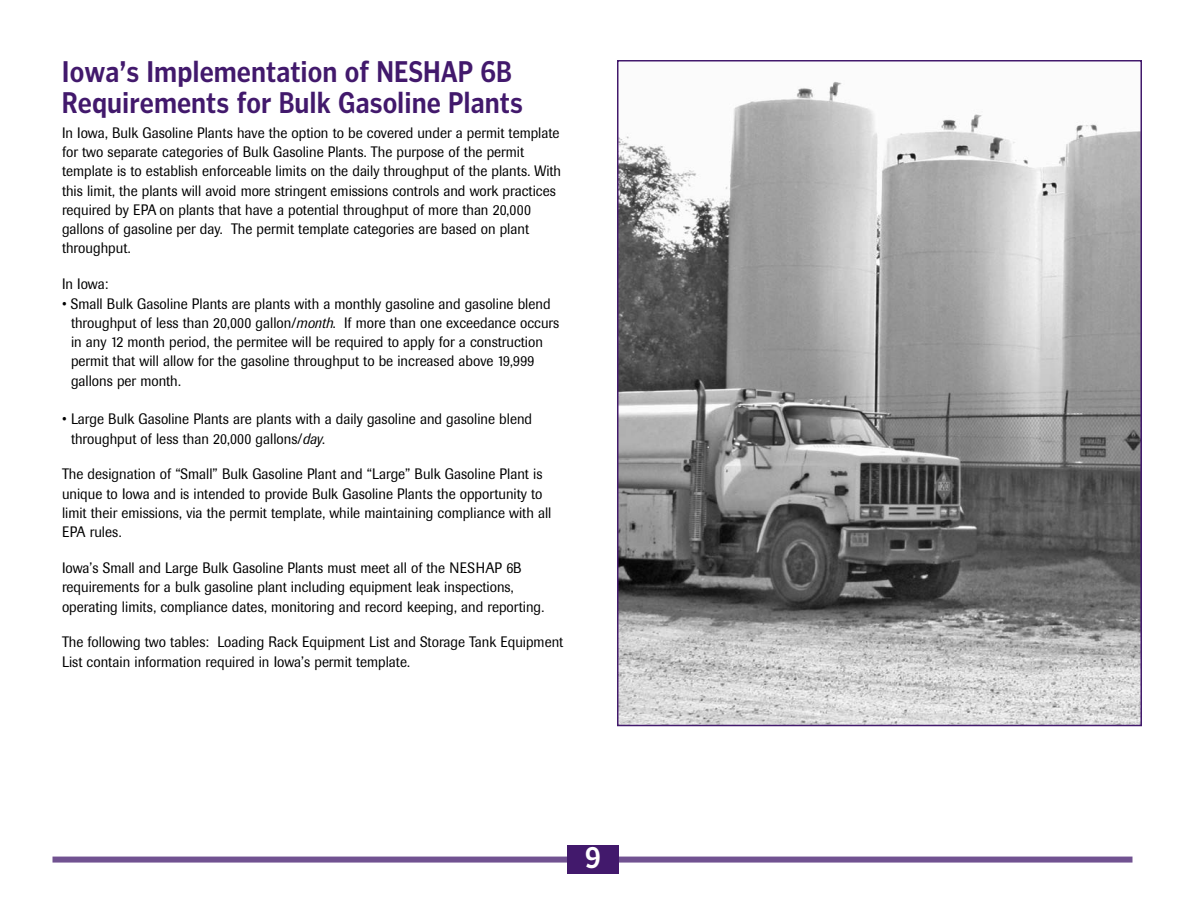
<style>
.page{position:relative;width:1188px;height:918px;background:#fff}
.page>*{position:absolute;margin:0;border:0;box-sizing:border-box;transform-origin:0 0}
.t1{font:700 30px/31.5px "Poynter Gothic Text";color:#42196c;scale:.85 1}
.t2{font:700 30px "Poynter Gothic Text";color:#fff;scale:.85 1}
.t3{font:15px/19.4px "Berthold Imago BQ";color:#000;scale:.93 1}
.s1{font-style:italic}
</style>
<div class="page">
<div style="left:52px;top:857px;width:1080px;height:6px;background:#715291"></div>
<div style="left:567px;top:845px;width:52px;height:28px;background:#42196c"></div>
<img style="left:620px;top:81px;width:519px;height:642px">
<div style="left:617px;top:60px;width:525px;height:666px;border:2px solid #42196c"></div>
<h1 class="t1" style="left:62px;top:58px;width:544px">Iowa’s Implementation of NESHAP 6B<br>Requirements for Bulk Gasoline Plants</h1>
<p class="t3" style="left:62px;top:123px;width:538px">In Iowa, Bulk Gasoline Plants have the option to be covered under a permit template for two separate categories of Bulk Gasoline Plants. The purpose of the permit template is to establish enforceable limits on the daily throughput of the plants. With this limit, the plants will avoid more stringent emissions controls and work practices required by EPA on plants that have a potential throughput of more than 20,000 gallons of gasoline per day. The permit template categories are based on plant throughput.</p>
<p class="t3" style="left:62px;top:274px;width:51px">In Iowa:</p>
<p class="t3" style="left:71px;top:294px;width:527px;text-indent:-9px">• Small Bulk Gasoline Plants are plants with a monthly gasoline and gasoline blend throughput of less than 20,000 gallon/<span class="s1">month</span>. If more than one exceedance occurs in any 12 month period, the permitee will be required to apply for a construction permit that will allow for the gasoline throughput to be increased above 19,999 gallons per month.</p>
<p class="t3" style="left:71px;top:410px;width:497px;text-indent:-9px">• Large Bulk Gasoline Plants are plants with a daily gasoline and gasoline blend throughput of less than 20,000 gallons/<span class="s1">day</span>.</p>
<p class="t3" style="left:62px;top:465px;width:528px">The designation of “Small” Bulk Gasoline Plant and “Large” Bulk Gasoline Plant is unique to Iowa and is intended to provide Bulk Gasoline Plants the opportunity to limit their emissions, via the permit template, while maintaining compliance with all EPA rules.</p>
<p class="t3" style="left:62px;top:558px;width:520px">Iowa’s Small and Large Bulk Gasoline Plants must meet all of the NESHAP 6B requirements for a bulk gasoline plant including equipment leak inspections, operating limits, compliance dates, monitoring and record keeping, and reporting.</p>
<p class="t3" style="left:62px;top:633px;width:541px">The following two tables: Loading Rack Equipment List and Storage Tank Equipment<br>List contain information required in Iowa’s permit template.</p>
<h1 class="t2" style="left:585px;top:847px;width:20px">9</h1>
</div>
